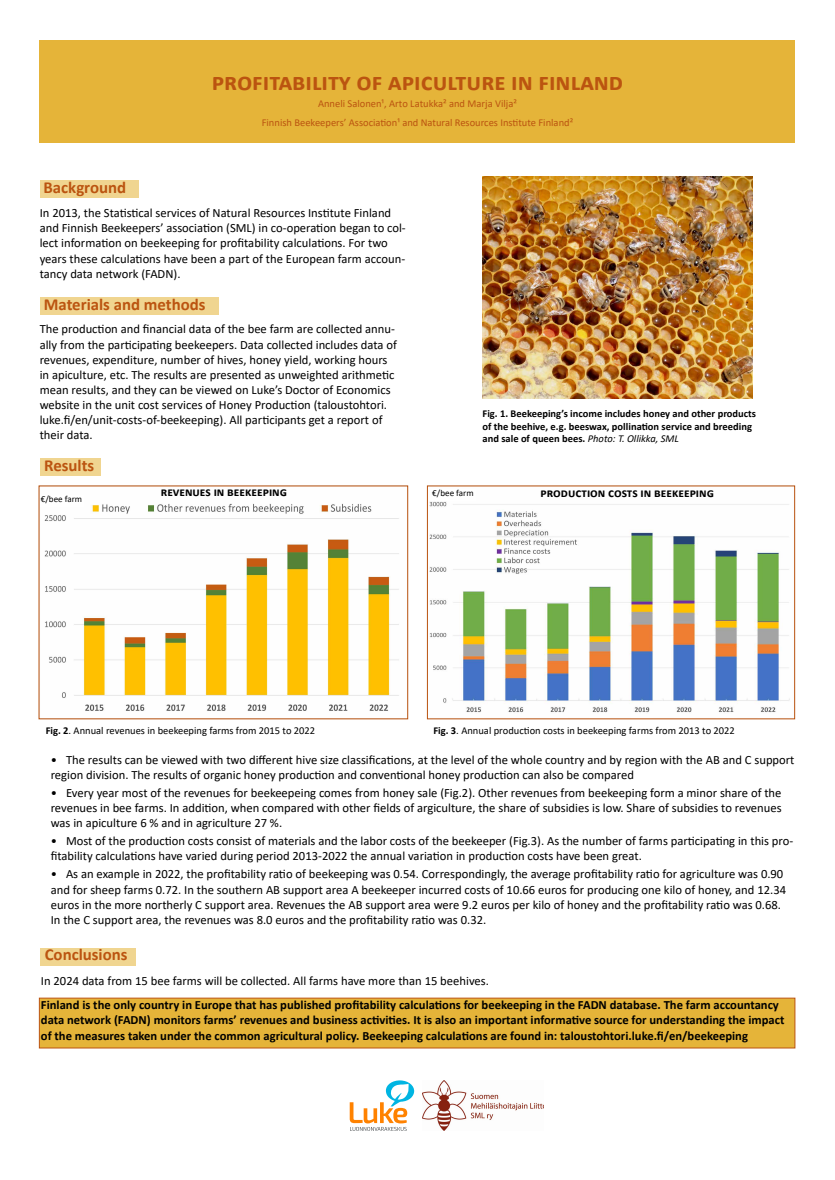
<style>
.page{position:relative;width:835px;height:1180px;background:#fff}
.page>*{position:absolute;margin:0;border:0;box-sizing:border-box;transform-origin:0 0}
.t1{font:700 25.2px "Calibri";color:#bb5410}
.t2{font:700 16.8px "Calibri";color:#bb5410}
.t3{font:12.6px/15.1px "Calibri";color:#000}
.t4{font:700 12.6px/15.1px "Calibri";color:#000}
.t5{font:700 10.5px/12.6px "Calibri";color:#000}
.t6{font:10.5px "Calibri";color:#000}
.t7{font:10.5px/19.1px "Calibri";color:#bb5410;text-align:center}
.t8{font:9.1px "Calibri";color:#000}
.s1{font-weight:400;font-style:italic}
.s2{font-weight:700}
</style>
<div class="page">
<img style="left:44px;top:503px;width:355px;height:208px">
<img style="left:429px;top:501px;width:361px;height:212px">
<img style="left:482px;top:177px;width:270px;height:221px">
<div style="left:39px;top:997px;width:756px;height:51px;background:#e5b439;border:1px solid #bb5410"></div>
<div style="left:40px;top:40px;width:755px;height:103px;background:#e5b439"></div>
<div style="left:40px;top:297px;width:178px;height:18px;background:#f0d590"></div>
<div style="left:41px;top:947px;width:95px;height:18px;background:#f0d590"></div>
<div style="left:40px;top:458px;width:61px;height:18px;background:#f0d590"></div>
<div style="left:40px;top:180px;width:98px;height:18px;background:#f0d590"></div>
<div style="left:41px;top:495px;width:43px;height:11px;background:#fff"></div>
<img style="left:422px;top:1080px;width:121px;height:51px">
<svg style="left:349px;top:1080px;width:65px;height:51px"></svg>
<h2 class="t2" style="left:43px;top:175px;width:84px">Background</h2>
<h1 class="t1" style="left:212px;top:64px;width:413px">Profitability of apiculture in Finland</h1>
<p class="t7" style="left:262px;top:94px;width:313px">Anneli Salonen¹, Arto Latukka² and Marja Vilja²<br>Finnish Beekeepers’ Association¹ and Natural Resources Institute Finland²</p>
<p class="t3" style="left:40px;top:205px;width:367px">In 2013, the Statistical services of Natural Resources Institute Finland and Finnish Beekeepers’ association (SML) in co-operation began to col&shy;lect information on beekeeping for profitability calculations. For two years these calculations have been a part of the European farm accoun&shy;tancy data network (FADN).</p>
<h2 class="t2" style="left:44px;top:292px;width:163px">Materials and methods</h2>
<p class="t3" style="left:40px;top:321px;width:358px">The production and financial data of the bee farm are collected annu&shy;ally from the participating beekeepers. Data collected includes data of revenues, expenditure, number of hives, honey yield, working hours in apiculture, etc. The results are presented as unweighted arithmetic mean results, and they can be viewed on Luke’s Doctor of Economics website in the unit cost services of Honey Production (taloustohtori. luke.fi/en/unit-costs-of-beekeeping). All participants get a report of their data.</p>
<h2 class="t2" style="left:44px;top:453px;width:52px">Results</h2>
<p class="t8" style="left:41px;top:492px;width:43px">€/bee farm</p>
<p class="t4" style="left:161px;top:484px;width:128px">revenues in beekeeping</p>
<p class="t5" style="left:482px;top:407px;width:275px">Fig. 1. Beekeeping’s income includes honey and other products of the beehive, e.g. beeswax, pollination service and breeding and sale of queen bees. <span class="s1">Photo: T. Ollikka, SML</span></p>
<p class="t8" style="left:432px;top:486px;width:43px">€/bee farm</p>
<p class="t4" style="left:540px;top:485px;width:175px">production costs in beekeeping</p>
<p class="t6" style="left:46px;top:723px;width:271px"><span class="s2">Fig. 2</span>. Annual revenues in beekeeping farms from 2015 to 2022</p>
<p class="t6" style="left:433px;top:723px;width:303px"><span class="s2">Fig. 3</span>. Annual production costs in beekeeping farms from 2013 to 2022</p>
<p class="t3" style="left:51px;top:751px;width:745px">• The results can be viewed with two different hive size classifications, at the level of the whole country and by region with the AB and C support region division. The results of organic honey production and conventional honey production can also be compared</p>
<p class="t3" style="left:51px;top:785px;width:732px;text-align:justify">• Every year most of the revenues for beekeepeing comes from honey sale (Fig.2). Other revenues from beekeeping form a minor share of the revenues in bee farms. In addition, when compared with other fields of argiculture, the share of subsidies is low. Share of subsidies to revenues was in apiculture 6 % and in agriculture 27 %.</p>
<p class="t3" style="left:51px;top:833px;width:744px">• Most of the production costs consist of materials and the labor costs of the beekeeper (Fig.3). As the number of farms participating in this pro&shy;fitability calculations have varied during period 2013-2022 the annual variation in production costs have been great.</p>
<p class="t3" style="left:51px;top:866px;width:736px">• As an example in 2022, the profitability ratio of beekeeping was 0.54. Correspondingly, the average profitability ratio for agriculture was 0.90 and for sheep farms 0.72. In the southern AB support area A beekeeper incurred costs of 10.66 euros for producing one kilo of honey, and 12.34 euros in the more northerly C support area. Revenues the AB support area were 9.2 euros per kilo of honey and the profitability ratio was 0.68.<br>In the C support area, the revenues was 8.0 euros and the profitability ratio was 0.32.</p>
<h2 class="t2" style="left:45px;top:943px;width:84px">Conclusions</h2>
<p class="t3" style="left:41px;top:973px;width:449px">In 2024 data from 15 bee farms will be collected. All farms have more than 15 beehives.</p>
<p class="t4" style="left:41px;top:997px;width:744px">Finland is the only country in Europe that has published profitability calculations for beekeeping in the FADN database. The farm accountancy data network (FADN) monitors farms’ revenues and business activities. It is also an important informative source for understanding the impact of the measures taken under the common agricultural policy. Beekeeping calculations are found in: taloustohtori.luke.fi/en/beekeeping</p>
</div>
